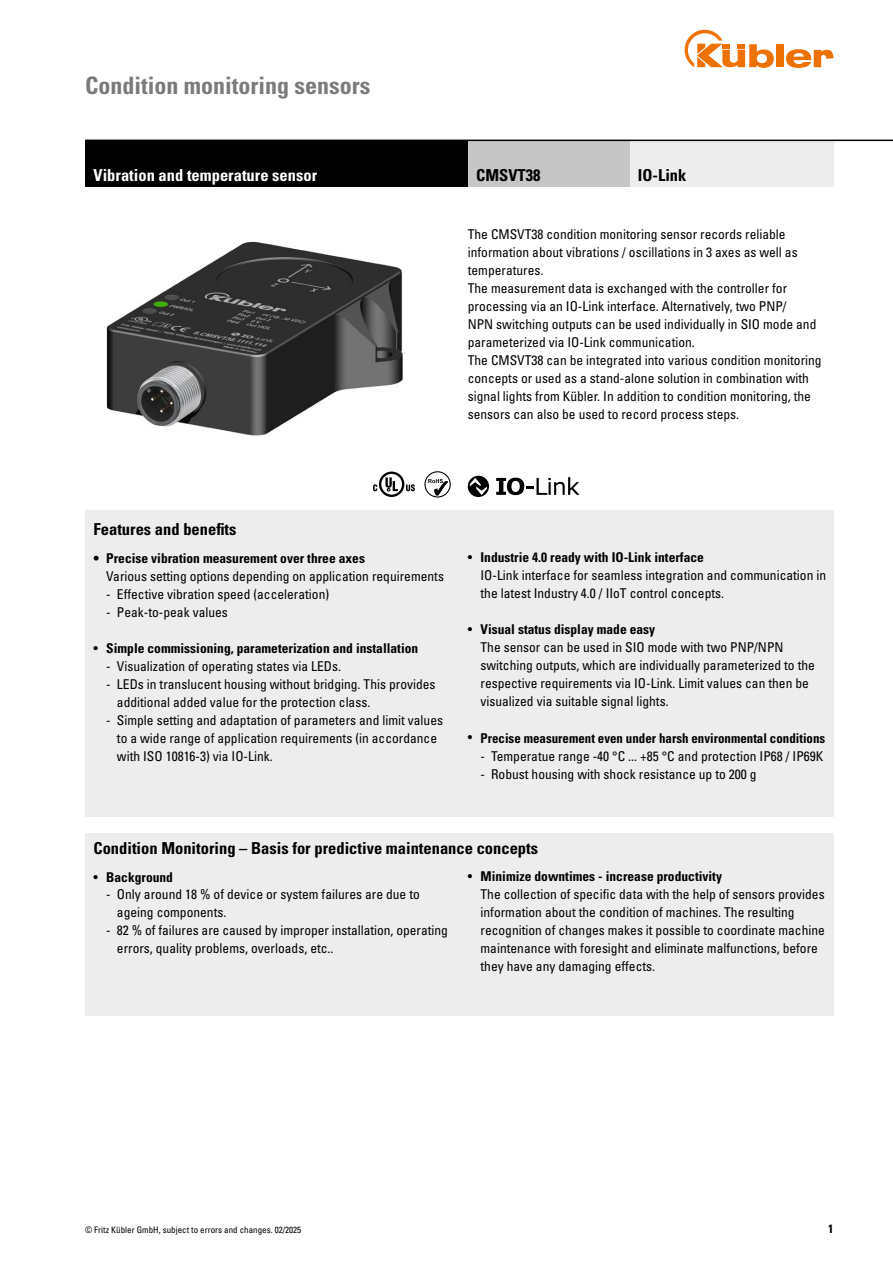
<style>
.page{position:relative;width:893px;height:1263px;background:#fff}
.page>*{position:absolute;margin:0;border:0;box-sizing:border-box;transform-origin:0 0}
.t1{font:700 condensed 24px "Univers LT Std";color:#7c7b7b}
.t2{font:700 condensed 16.5px "Univers LT Std";color:#000}
.t3{font:700 condensed 16.5px "Univers LT Std";color:#fff}
.t4{font:condensed 13.5px/18px "Univers LT Std";color:#000}
.t5{font:700 condensed 13.5px "Univers LT Std";color:#000}
.t6{font:700 condensed 13.5px "Univers LT Std";color:#000;scale:.96 1}
.t7{font:700 condensed 12px "Univers LT Std";color:#000}
.t8{font:condensed 9px "Univers LT Std";color:#000}
.s1{font-weight:400}
.s2{font-weight:700}
</style>
<div class="page">
<div style="left:776px;top:44px;width:8px;height:23px;background:#ee7203"></div>
<svg style="left:786px;top:49px;width:47px;height:19px"></svg>
<svg style="left:685px;top:30px;width:89px;height:38px"></svg>
<img style="left:106px;top:241px;width:297px;height:231px">
<svg style="left:424px;top:471px;width:27px;height:26px"></svg>
<svg style="left:373px;top:472px;width:42px;height:25px"></svg>
<svg style="left:468px;top:476px;width:21px;height:21px"></svg>
<svg style="left:496px;top:477px;width:83px;height:19px"></svg>
<div style="left:85px;top:833px;width:748px;height:183px;background:#ededed"></div>
<div style="left:85px;top:510px;width:748px;height:306px;background:#ededed"></div>
<div style="left:629px;top:140px;width:204px;height:47px;background:#ededed"></div>
<div style="left:468px;top:140px;width:161px;height:47px;background:#c6c6c6"></div>
<div style="left:85px;top:140px;width:383px;height:47px;background:#000"></div>
<hr style="left:85px;top:140px;width:808px;height:1px;background:#000">
<h1 class="t1" style="left:85px;top:71px;width:287px">Condition monitoring sensors</h1>
<p class="t3" style="left:94px;top:165px;width:225px">Vibration and temperature sensor</p>
<p class="t2" style="left:476px;top:165px;width:66px">CMSVT38</p>
<p class="t2" style="left:638px;top:165px;width:50px">IO-Link</p>
<p class="t4" style="left:468px;top:225px;width:355px">The CMSVT38 condition monitoring sensor records reliable information about vibrations / oscillations in 3 axes as well as temperatures.<br>The measurement data is exchanged with the controller for processing via an IO-Link interface. Alternatively, two PNP/<br>NPN switching outputs can be used individually in SIO mode and parameterized via IO-Link communication.<br>The CMSVT38 can be integrated into various condition monitoring concepts or used as a stand-alone solution in combination with signal lights from Kübler. In addition to condition monitoring, the sensors can also be used to record process steps.</p>
<p class="t2" style="left:94px;top:519px;width:144px">Features and benefits</p>
<p class="t5" style="left:94px;top:549px;width:273px">• Precise vibration measurement over three axes</p>
<p class="t4" style="left:106px;top:566px;width:339px">Various setting options depending on application requirements</p>
<p class="t4" style="left:106px;top:584px;width:224px">- Effective vibration speed (acceleration)</p>
<p class="t4" style="left:106px;top:602px;width:123px">- Peak-to-peak values</p>
<p class="t5" style="left:94px;top:639px;width:326px"><span class="s1">•</span> Simple commissioning, parameterization and installation</p>
<p class="t4" style="left:106px;top:656px;width:236px">- Visualization of operating states via LEDs.</p>
<p class="t4" style="left:117px;top:674px;width:320px;text-indent:-11px">- LEDs in translucent housing without bridging. This provides additional added value for the protection class.</p>
<p class="t4" style="left:117px;top:710px;width:328px;text-indent:-11px">- Simple setting and adaptation of parameters and limit values to a wide range of application requirements (in accordance with ISO 10816-3) via IO-Link.</p>
<p class="t4" style="left:480px;top:548px;width:347px;text-indent:-13px">• <span class="s2">Industrie 4.0 ready with IO-Link interface<br></span>IO-Link interface for seamless integration and communication in the latest Industry 4.0 / IIoT control concepts.</p>
<p class="t4" style="left:480px;top:620px;width:336px;text-indent:-13px">• <span class="s2">Visual status display made easy<br></span>The sensor can be used in SIO mode with two PNP/NPN switching outputs, which are individually parameterized to the respective requirements via IO-Link. Limit values can then be visualized via suitable signal lights.</p>
<p class="t6" style="left:468px;top:729px;width:374px"><span class="s1">•</span> Precise measurement even under harsh environmental conditions</p>
<p class="t4" style="left:480px;top:747px;width:344px">- Temperatue range -40 °C ... +85 °C and protection IP68 / IP69K</p>
<p class="t4" style="left:480px;top:765px;width:278px">- Robust housing with shock resistance up to 200 g</p>
<p class="t2" style="left:94px;top:838px;width:446px">Condition Monitoring – Basis for predictive maintenance concepts</p>
<p class="t5" style="left:94px;top:868px;width:81px"><span class="s1">•</span> Background</p>
<p class="t4" style="left:117px;top:885px;width:304px;text-indent:-11px">- Only around 18 % of device or system failures are due to ageing components.</p>
<p class="t4" style="left:117px;top:921px;width:332px;text-indent:-11px">- 82 % of failures are caused by improper installation, operating errors, quality problems, overloads, etc..</p>
<p class="t4" style="left:480px;top:867px;width:346px;text-indent:-13px">• <span class="s2">Minimize downtimes - increase productivity<br></span>The collection of specific data with the help of sensors provides information about the condition of machines. The resulting recognition of changes makes it possible to coordinate machine maintenance with foresight and eliminate malfunctions, before they have any damaging effects.</p>
<p class="t8" style="left:85px;top:1224px;width:218px">© Fritz Kübler GmbH, subject to errors and changes. 02/2025</p>
<p class="t7" style="left:828px;top:1221px;width:7px">1</p>
</div>
